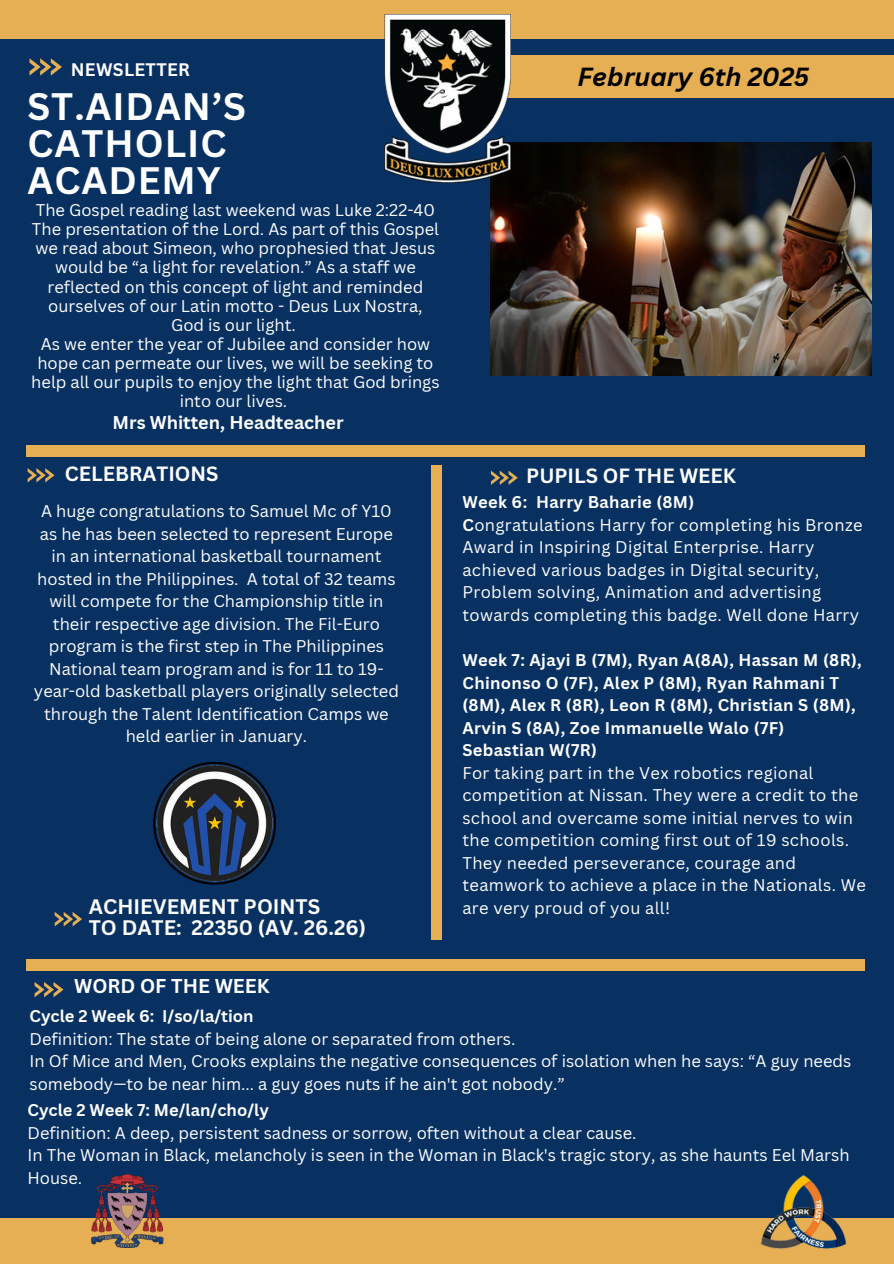
<style>
.page{position:relative;width:894px;height:1264px;background:#fff}
.page>*{position:absolute;margin:0;border:0;box-sizing:border-box;transform-origin:0 0}
.t1{font:700 37.2px/37.2px "Canva Sans";letter-spacing:.025em;color:#fff}
.t2{font:italic 700 25.5px "Canva Sans";color:#000}
.t3{font:700 20.4px/21.3px "Canva Sans";color:#fff}
.t4{font:700 20.1px "Canva Sans";color:#fff}
.t5{font:700 19.5px "Canva Sans";color:#fff}
.t6{font:700 18px "Canva Sans";color:#fff}
.t7{font:700 17.7px "Canva Sans";letter-spacing:.015em;color:#fff}
.t8{font:16.5px/22.5px "Canva Sans";color:#fff;text-align:center}
.t9{font:16.5px/22.5px "Canva Sans";letter-spacing:.02em;color:#fff}
.t10{font:700 16.5px/22.5px "Canva Sans";letter-spacing:.02em;color:#fff}
.t11{font:700 16.5px "Canva Sans";color:#fff}
.s1{font-weight:700}
</style>
<div class="page">
<div style="left:0;top:0;width:893px;height:1263px;background:#083162"></div>
<svg style="left:29px;top:58px;width:33px;height:17px"></svg>
<div style="left:0;top:0;width:893px;height:39px;background:#e7af53"></div>
<img style="left:490px;top:142px;width:381px;height:233px">
<div style="left:462px;top:55px;width:431px;height:43px;background:#e7af53"></div>
<img style="left:384px;top:15px;width:126px;height:167px">
<svg style="left:491px;top:470px;width:26px;height:15px"></svg>
<svg style="left:35px;top:982px;width:28px;height:15px"></svg>
<div style="left:26px;top:959px;width:838px;height:11px;background:#e7af53"></div>
<div style="left:0;top:1217px;width:893px;height:46px;background:#e7af53"></div>
<img style="left:92px;top:1174px;width:74px;height:73px">
<img style="left:754px;top:1175px;width:97px;height:74px">
<div style="left:26px;top:445px;width:838px;height:12px;background:#e7af53"></div>
<div style="left:431px;top:465px;width:11px;height:475px;background:#e7af53"></div>
<svg style="left:28px;top:468px;width:26px;height:14px"></svg>
<svg style="left:153px;top:761px;width:123px;height:123px"></svg>
<svg style="left:55px;top:912px;width:27px;height:14px"></svg>
<p class="t7" style="left:71px;top:57px;width:121px">NEWSLETTER</p>
<h2 class="t1" style="left:27px;top:87px;width:220px">ST.AIDAN’S<br>CATHOLIC<br>ACADEMY</h2>
<p class="t8" style="left:32px;top:200px;width:408px;line-height:19.2px">The Gospel reading last weekend was Luke 2:22-40<br>The presentation of the Lord. As part of this Gospel we read about Simeon, who prophesied that Jesus would be “a light for revelation.” As a staff we reflected on this concept of light and reminded ourselves of our Latin motto - Deus Lux Nostra, God is our light.</p>
<p class="t8" style="left:31px;top:334px;width:409px;line-height:19.2px">As we enter the year of Jubilee and consider how hope can permeate our lives, we will be seeking to help all our pupils to enjoy the light that God brings into our lives.</p>
<p class="t6" style="left:112px;top:410px;width:233px">Mrs Whitten, Headteacher</p>
<p class="t4" style="left:65px;top:460px;width:155px">CELEBRATIONS</p>
<p class="t8" style="left:34px;top:499px;width:366px">A huge congratulations to Samuel Mc of Y10 as he has been selected to represent Europe in an international basketball tournament hosted in the Philippines. A total of 32 teams will compete for the Championship title in their respective age division. The Fil-Euro program is the first step in The Philippines National team program and is for 11 to 19- year-old basketball players originally selected through the Talent Identification Camps we held earlier in January.</p>
<p class="t3" style="left:89px;top:895px;width:279px">ACHIEVEMENT POINTS<br>TO DATE: 22350 (AV. 26.26)</p>
<p class="t5" style="left:74px;top:972px;width:197px">WORD OF THE WEEK</p>
<p class="t2" style="left:577px;top:59px;width:233px">February 6th 2025</p>
<h3 class="t4" style="left:526px;top:461px;width:211px">PUPILS OF THE WEEK</h3>
<h4 class="t10" style="left:462px;top:491px;width:233px">Week 6: Harry Baharie (8M)</h4>
<h1 class="t9" style="left:462px;top:513px;width:401px"><span class="s1">C</span>ongratulations Harry for completing his Bronze Award in Inspiring Digital Enterprise. Harry achieved various badges in Digital security, Problem solving, Animation and advertising towards completing this badge. Well done Harry</h1>
<p class="t10" style="left:462px;top:648px;width:400px">Week 7: Ajayi B (7M), Ryan A(8A), Hassan M (8R), Chinonso O (7F), Alex P (8M), Ryan Rahmani T (8M), Alex R (8R), Leon R (8M), Christian S (8M), Arvin S (8A), Zoe Immanuelle Walo (7F)<br>Sebastian W(7R)</p>
<p class="t9" style="left:462px;top:761px;width:405px">For taking part in the Vex robotics regional competition at Nissan. They were a credit to the school and overcame some initial nerves to win the competition coming first out of 19 schools.<br>They needed perseverance, courage and teamwork to achieve a place in the Nationals. We are very proud of you all!</p>
<p class="t11" style="left:29px;top:1004px;width:226px">Cycle 2 Week 6: I/so/la/tion</p>
<h5 class="t8" style="left:29px;top:1027px;width:487px">Definition: The state of being alone or separated from others.</h5>
<p class="t8" style="left:29px;top:1049px;width:823px;text-align:left">In Of Mice and Men, Crooks explains the negative consequences of isolation when he says: “A guy needs somebody—to be near him... a guy goes nuts if he ain't got nobody.”</p>
<h3 class="t11" style="left:27px;top:1098px;width:243px">Cycle 2 Week 7: Me/lan/cho/ly</h3>
<h3 class="t8" style="left:27px;top:1121px;width:610px">Definition: A deep, persistent sadness or sorrow, often without a clear cause.</h3>
<p class="t8" style="left:27px;top:1143px;width:823px;text-align:left">In The Woman in Black, melancholy is seen in the Woman in Black's tragic story, as she haunts Eel Marsh<br>House.</p>
</div>
